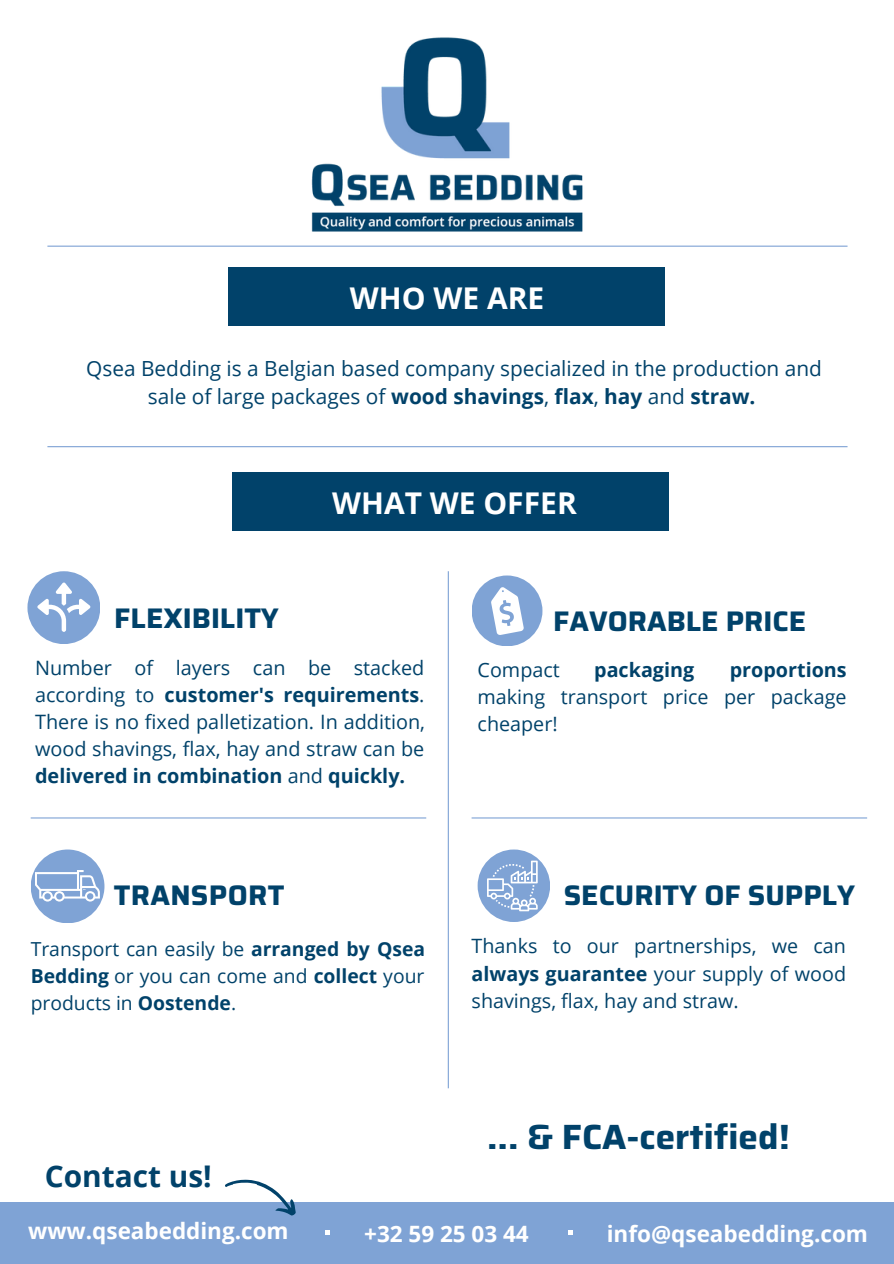
<style>
.page{position:relative;width:894px;height:1264px;background:#fff}
.page>*{position:absolute;margin:0;border:0;box-sizing:border-box;transform-origin:0 0}
.t1{font:700 35.1px "Saira";color:#01426a}
.t2{font:700 30px "Open Sans";color:#fff}
.t3{font:700 29.85px "Open Sans";color:#01426a}
.t4{font:700 28.35px "Saira";color:#01426a}
.t5{font:700 22.5px "Open Sans";color:#fff}
.t6{font:20.85px/28.2px "Open Sans";color:#01426a;text-align:center}
.t7{font:19.8px/27px "Open Sans";color:#01426a;text-align:justify}
.t8{font:700 19.8px "Open Sans";color:#01426a}
.t9{font:19.35px/27px "Open Sans";color:#01426a;text-align:justify}
.s1{font-weight:700}
</style>
<div class="page">
<img style="left:311px;top:37px;width:272px;height:195px">
<hr style="left:47px;top:245px;width:800px;height:2px;background:#7fa3d5">
<hr style="left:47px;top:446px;width:800px;height:1px;background:#7fa3d5">
<div style="left:233px;top:472px;width:435px;height:59px;background:#01426a"></div>
<div style="left:477px;top:849px;width:73px;height:73px;background:#7fa3d5;border-radius:50%"></div>
<svg style="left:487px;top:860px;width:50px;height:51px"></svg>
<div style="left:0;top:1202px;width:893px;height:61px;background:#7fa3d5"></div>
<svg style="left:225px;top:1179px;width:71px;height:37px"></svg>
<svg style="left:568px;top:1230px;width:4px;height:4px"></svg>
<svg style="left:325px;top:1230px;width:5px;height:4px"></svg>
<div style="left:228px;top:267px;width:436px;height:59px;background:#01426a"></div>
<div style="left:31px;top:849px;width:73px;height:74px;background:#7fa3d5;border-radius:50%"></div>
<svg style="left:35px;top:870px;width:65px;height:31px"></svg>
<div style="left:471px;top:575px;width:71px;height:71px;background:#7fa3d5;border-radius:50%"></div>
<svg style="left:491px;top:587px;width:33px;height:48px"></svg>
<hr style="left:31px;top:817px;width:395px;height:1px;background:#7fa3d5">
<hr style="left:447px;top:571px;width:2px;height:517px;background:#7fa3d5">
<hr style="left:471px;top:817px;width:395px;height:1px;background:#7fa3d5">
<div style="left:27px;top:571px;width:73px;height:73px;background:#7fa3d5;border-radius:50%"></div>
<svg style="left:37px;top:582px;width:53px;height:50px"></svg>
<h2 class="t2" style="left:350px;top:277px;width:196px">WHO WE ARE</h2>
<p class="t6" style="left:86px;top:353px;width:737px">Qsea Bedding is a Belgian based company specialized in the production and sale of large packages of <span class="s1">wood shavings</span>, <span class="s1">flax</span>, <span class="s1">hay</span> and <span class="s1">straw.</span></p>
<h3 class="t4" style="left:114px;top:596px;width:166px">FLEXIBILITY</h3>
<h2 class="t2" style="left:332px;top:482px;width:246px">WHAT WE OFFER</h2>
<h3 class="t4" style="left:553px;top:598px;width:254px">FAVORABLE PRICE</h3>
<p class="t7" style="left:35px;top:654px;width:391px">Number of layers can be stacked according to <span class="s1">customer's requirements</span>.<br>There is no fixed palletization. In addition, wood shavings, flax, hay and straw can be <span class="s1">delivered in combination</span> and <span class="s1">quickly.</span></p>
<h3 class="t4" style="left:114px;top:872px;width:172px">TRANSPORT</h3>
<p class="t9" style="left:31px;top:935px;width:396px">Transport can easily be <span class="s1">arranged by Qsea Bedding</span> or you can come and <span class="s1">collect</span> your products in <span class="s1">Oostende</span>.</p>
<h3 class="t3" style="left:45px;top:1154px;width:169px">Contact us!</h3>
<p class="t7" style="left:477px;top:656px;width:84px">Compact</p>
<p class="t8" style="left:594px;top:656px;width:101px">packaging</p>
<p class="t8" style="left:729px;top:656px;width:118px">proportions</p>
<p class="t7" style="left:477px;top:683px;width:370px">making transport price per package cheaper!</p>
<h3 class="t4" style="left:563px;top:872px;width:293px">SECURITY OF SUPPLY</h3>
<p class="t7" style="left:471px;top:932px;width:376px">Thanks to our partnerships, we can <span class="s1">always guarantee</span> your supply of wood shavings, flax, hay and straw.</p>
<h1 class="t1" style="left:487px;top:1108px;width:304px">... &amp; FCA-certified!</h1>
<p class="t5" style="left:28px;top:1214px;width:262px">www.qseabedding.com</p>
<p class="t5" style="left:364px;top:1217px;width:166px">+32 59 25 03 44</p>
<p class="t5" style="left:606px;top:1217px;width:263px">info@qseabedding.com</p>
</div>
